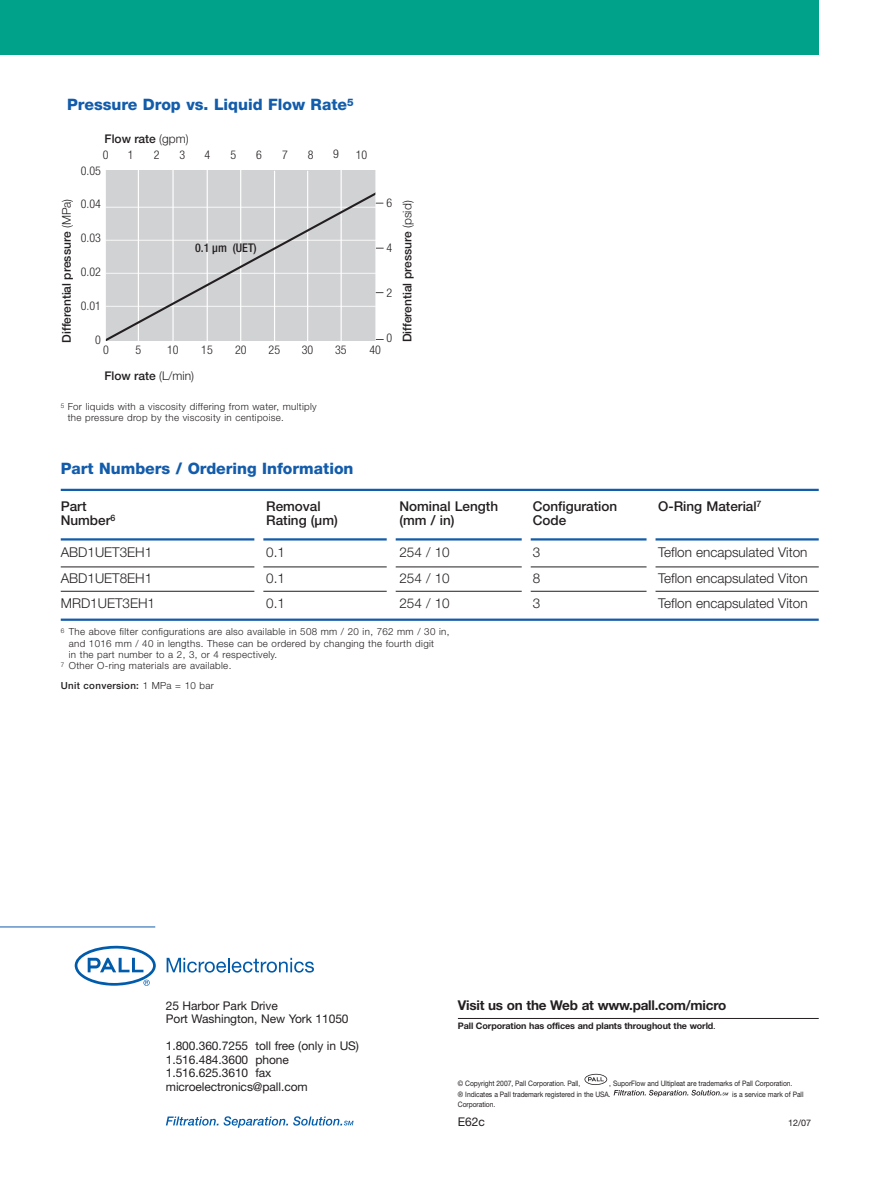
<style>
.page{position:relative;width:893px;height:1187px;background:#fff}
.page>*{position:absolute;margin:0;border:0;box-sizing:border-box;transform-origin:0 0}
.t1{font:800 15.75px "Helvetica Neue LT Std";color:#135cab}
.t2{font:300 13.5px "Helvetica Neue LT Std";color:#231f20}
.t3{font:500 13.5px "Helvetica Neue LT Std";color:#231f20}
.t4{font:700 13.5px "Helvetica Neue LT Std";letter-spacing:-.015em;color:#231f20}
.t5{font:12px/13.5px "Helvetica Neue LT Std";letter-spacing:-.005em;color:#231f20}
.t6{font:500 12px/26.4px "Helvetica Neue LT Std";color:#231f20}
.t7{font:300 condensed 12px "Helvetica Neue LT Std";color:#231f20}
.t8{font:500 condensed 12px "Helvetica Neue LT Std";color:#231f20}
.t9{font:300 9.75px/11.2px "Helvetica Neue LT Std";letter-spacing:.035em;color:#231f20}
.t10{font:500 9.75px "Helvetica Neue LT Std";letter-spacing:.035em;color:#231f20}
.t11{font:700 9px "Helvetica Neue LT Std";letter-spacing:-.01em;color:#231f20}
.t12{font:9px "Helvetica Neue LT Std";color:#231f20}
.t13{font:7.5px/10.5px "Helvetica Neue LT Std";letter-spacing:-.005em;color:#231f20;scale:.9 1}
.s1{font-weight:300}
.s2{font-weight:300;font-stretch:condensed}
.s3{font-weight:400}
</style>
<div class="page">
<hr style="left:0;top:926px;width:155px;height:1px;background:#135cab">
<svg style="left:167px;top:957px;width:147px;height:15px"></svg>
<svg style="left:75px;top:945px;width:81px;height:40px"></svg>
<svg style="left:166px;top:1116px;width:188px;height:11px"></svg>
<svg style="left:614px;top:1089px;width:114px;height:7px"></svg>
<hr style="left:458px;top:1017px;width:361px;height:1px;background:#231f20">
<svg style="left:584px;top:1073px;width:23px;height:11px"></svg>
<div style="left:0;top:0;width:819px;height:54px;background:#00a38a"></div>
<hr style="left:61px;top:488px;width:758px;height:3px;background:#135cab">
<hr style="left:61px;top:538px;width:758px;height:2px;background:#135cab">
<hr style="left:61px;top:566px;width:758px;height:1px;background:#231f20">
<hr style="left:61px;top:591px;width:758px;height:1px;background:#231f20">
<hr style="left:61px;top:618px;width:758px;height:2px;background:#135cab">
<div style="left:387px;top:495px;width:9px;height:116px;background:#fff"></div>
<div style="left:254px;top:497px;width:9px;height:116px;background:#fff"></div>
<div style="left:105px;top:170px;width:271px;height:170px;background:#d1d2d4"></div>
<hr style="left:207px;top:170px;width:1px;height:171px;background:#fff">
<hr style="left:240px;top:170px;width:1px;height:171px;background:#fff">
<hr style="left:138px;top:169px;width:1px;height:172px;background:#fff">
<hr style="left:173px;top:169px;width:1px;height:172px;background:#fff">
<hr style="left:274px;top:171px;width:1px;height:171px;background:#fff">
<hr style="left:307px;top:171px;width:1px;height:171px;background:#fff">
<hr style="left:341px;top:170px;width:1px;height:171px;background:#fff">
<svg style="left:107px;top:190px;width:274px;height:150px"></svg>
<div style="left:103px;top:167px;width:276px;height:177px;border:3px solid #fff"></div>
<div style="left:522px;top:497px;width:9px;height:117px;background:#fff"></div>
<div style="left:646px;top:517px;width:9px;height:97px;background:#fff"></div>
<h1 class="t1" style="left:67px;top:98px;width:288px">Pressure Drop vs. Liquid Flow Rate<sup>5</sup></h1>
<p class="t6" style="left:105px;top:126px;width:85px">Flow rate <span class="s1">(gpm)</span></p>
<p class="t7" style="left:103px;top:151px;width:7px">0</p>
<p class="t7" style="left:154px;top:151px;width:7px">2</p>
<p class="t7" style="left:180px;top:150px;width:7px">3</p>
<p class="t7" style="left:204px;top:151px;width:7px">4</p>
<p class="t7" style="left:231px;top:150px;width:7px">5</p>
<p class="t7" style="left:256px;top:150px;width:7px">6</p>
<p class="t7" style="left:282px;top:151px;width:7px">7</p>
<p class="t7" style="left:308px;top:150px;width:7px">8</p>
<p class="t7" style="left:333px;top:150px;width:7px">9</p>
<p class="t7" style="left:356px;top:150px;width:13px">10</p>
<p class="t7" style="left:81px;top:166px;width:22px">0.05</p>
<p class="t7" style="left:81px;top:200px;width:22px">0.04</p>
<p class="t7" style="left:81px;top:233px;width:22px">0.03</p>
<p class="t7" style="left:81px;top:267px;width:22px">0.02</p>
<p class="t7" style="left:81px;top:301px;width:22px">0.01</p>
<p class="t7" style="left:95px;top:335px;width:7px">0</p>
<p class="t7" style="left:387px;top:198px;width:7px">6</p>
<p class="t7" style="left:387px;top:243px;width:7px">4</p>
<p class="t7" style="left:387px;top:288px;width:7px">2</p>
<p class="t7" style="left:387px;top:333px;width:7px">0</p>
<p class="t6" style="left:54px;top:342px;width:145px;rotate:-90deg">Dif erential pressure <span class="s1">(MPa)</span></p>
<p class="t6" style="left:395px;top:342px;width:143px;rotate:-90deg">Dif erential pressure <span class="s1">(psid)</span></p>
<p class="t7" style="left:103px;top:345px;width:7px">0</p>
<p class="t8" style="left:195px;top:243px;width:63px">0.1 µm (UET)</p>
<p class="t7" style="left:135px;top:345px;width:7px">5</p>
<p class="t7" style="left:201px;top:345px;width:13px">15</p>
<p class="t7" style="left:235px;top:345px;width:13px">20</p>
<p class="t7" style="left:269px;top:345px;width:13px">25</p>
<p class="t7" style="left:302px;top:345px;width:13px">30</p>
<p class="t7" style="left:335px;top:345px;width:13px">35</p>
<p class="t7" style="left:370px;top:345px;width:13px">40</p>
<p class="t6" style="left:105px;top:337px;width:88px;text-indent:63px"><span class="s2">10<br></span>Flow rate <span class="s1">L/min</span></p>
<p class="t9" style="left:68px;top:402px;width:251px;text-indent:-7px"><sup>5</sup> For liquids with a viscosity differing from water, multiply the pressure drop by the viscosity in centipoise.</p>
<h1 class="t1" style="left:61px;top:462px;width:294px">Part Numbers / Ordering Information</h1>
<h2 class="t3" style="left:61px;top:501px;width:27px">Part</h2>
<h2 class="t3" style="left:266px;top:501px;width:56px">Removal</h2>
<h2 class="t3" style="left:399px;top:501px;width:100px">Nominal Length</h2>
<h2 class="t3" style="left:533px;top:501px;width:86px">Configuration</h2>
<h2 class="t3" style="left:658px;top:501px;width:105px">O-Ring Material<sup>7</sup></h2>
<h2 class="t3" style="left:61px;top:515px;width:56px">Number<sup>6</sup></h2>
<h2 class="t3" style="left:266px;top:515px;width:73px">Rating (µm)</h2>
<h2 class="t3" style="left:399px;top:515px;width:57px">(mm / in)</h2>
<h2 class="t3" style="left:533px;top:515px;width:35px">Code</h2>
<h2 class="t2" style="left:61px;top:547px;width:93px">ABD1UET3EH1</h2>
<h2 class="t2" style="left:266px;top:547px;width:20px">0.1</h2>
<h2 class="t2" style="left:399px;top:547px;width:52px">254 / 10</h2>
<h2 class="t2" style="left:533px;top:547px;width:9px">3</h2>
<h2 class="t2" style="left:658px;top:547px;width:151px">Teflon encapsulated Viton</h2>
<h2 class="t2" style="left:61px;top:573px;width:93px">ABD1UET8EH1</h2>
<h2 class="t2" style="left:266px;top:573px;width:20px">0.1</h2>
<h2 class="t2" style="left:399px;top:573px;width:52px">254 / 10</h2>
<h2 class="t2" style="left:533px;top:573px;width:9px">8</h2>
<h2 class="t2" style="left:658px;top:573px;width:151px">Teflon encapsulated Viton</h2>
<h2 class="t2" style="left:61px;top:598px;width:96px">MRD1UET3EH1</h2>
<h2 class="t2" style="left:266px;top:598px;width:20px">0.1</h2>
<h2 class="t2" style="left:399px;top:598px;width:52px">254 / 10</h2>
<h2 class="t2" style="left:533px;top:598px;width:9px">3</h2>
<h2 class="t2" style="left:658px;top:598px;width:151px">Teflon encapsulated Viton</h2>
<p class="t9" style="left:61px;top:627px;width:390px"><sup>6</sup> The above filter configurations are also available in 508 mm / 20 in, 762 mm / 30 in,</p>
<p class="t9" style="left:69px;top:638px;width:367px">and 1016 mm / 40 in lengths. These can be ordered by changing the fourth digit</p>
<p class="t9" style="left:69px;top:649px;width:210px">in the part number to a 2, 3, or 4 respectively.</p>
<p class="t9" style="left:61px;top:661px;width:172px"><sup>7</sup> Other O-ring materials are available.</p>
<p class="t10" style="left:61px;top:682px;width:155px">Unit conversion: <span class="s1">1 MPa = 10 bar</span></p>
<p class="t5" style="left:166px;top:999px;width:184px">25 Harbor Park Drive<br>Port Washington, New York 11050</p>
<p class="t5" style="left:166px;top:1040px;width:195px">1.800.360.7255 toll free (only in US)<br>1.516.484.3600 phone<br>1.516.625.3610 fax microelectronics@pall.com</p>
<h2 class="t4" style="left:458px;top:1000px;width:270px">Visit us on the Web at www.pall.com/micro</h2>
<p class="t11" style="left:458px;top:1022px;width:259px">Pall Corporation has offices and plants throughout the world<span class="s3">.</span></p>
<p class="t13" style="left:458px;top:1078px;width:373px;text-indent:151px">, SuporFlow and Ultipleat are trademarks of Pall Corporation. ® Indicates a Pall trademark registered in the USA.</p>
<p class="t13" style="left:458px;top:1078px;width:137px">© Copyright 2007, Pall Corporation. Pall,</p>
<p class="t13" style="left:732px;top:1089px;width:81px">is a service mark of Pall</p>
<p class="t13" style="left:458px;top:1099px;width:43px">Corporation.</p>
<p class="t5" style="left:458px;top:1115px;width:29px">E62c</p>
<p class="t12" style="left:788px;top:1118px;width:25px">12/07</p>
</div>
